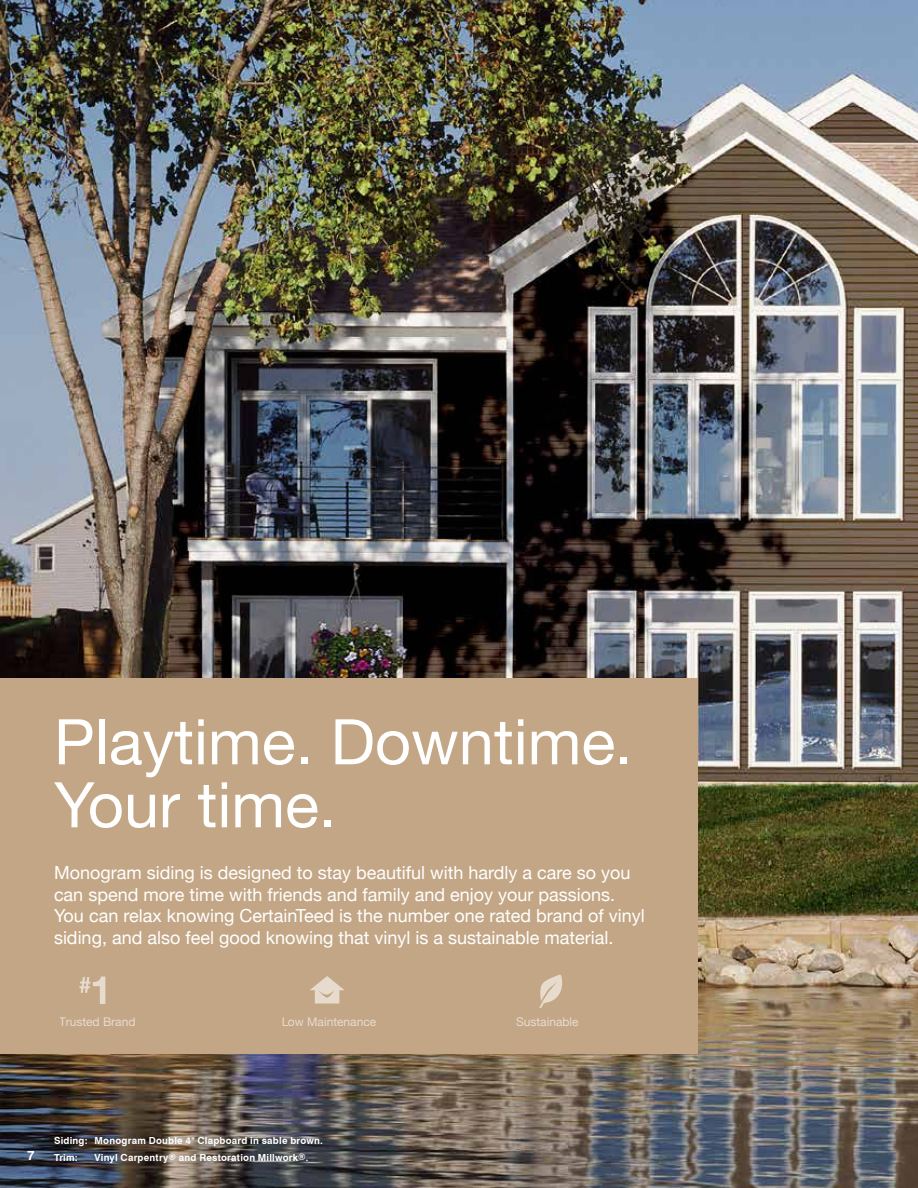
<style>
.page{position:relative;width:918px;height:1188px;background:#fff}
.page>*{position:absolute;margin:0;border:0;box-sizing:border-box;transform-origin:0 0}
.t1{font:63px/63px "Helvetica Neue";color:#fff}
.t2{font:18px/21.6px "Helvetica Neue";color:#fff}
.t3{font:700 13.5px "Swiss 721 BT";color:#fff}
.t4{font:12px "Helvetica Neue";color:#fff}
.t5{font:700 9.75px "Swiss 721 BT";letter-spacing:.02em;color:#fff}
.s1{font-size:9px}
</style>
<div class="page">
<img style="left:0;top:0;width:918px;height:1188px">
<div style="left:0;top:678px;width:697px;height:376px;background:#c3a685"></div>
<svg style="left:79px;top:977px;width:26px;height:27px"></svg>
<svg style="left:310px;top:976px;width:34px;height:28px"></svg>
<svg style="left:539px;top:974px;width:24px;height:34px"></svg>
<h1 class="t1" style="left:54px;top:714px;width:580px">Playtime. Downtime.<br>Your time.</h1>
<p class="t2" style="left:54px;top:863px;width:592px">Monogram siding is designed to stay beautiful with hardly a care so you can spend more time with friends and family and enjoy your passions.<br>You can relax knowing CertainTeed is the number one rated brand of vinyl siding, and also feel good knowing that vinyl is a sustainable material.</p>
<p class="t4" style="left:60px;top:1013px;width:77px">Trusted Brand</p>
<p class="t4" style="left:281px;top:1013px;width:97px">Low Maintenance</p>
<p class="t4" style="left:516px;top:1013px;width:64px">Sustainable</p>
<p class="t5" style="left:54px;top:1135px;width:271px">Siding: Monogram Double 4" Clapboard in sable brown.</p>
<p class="t3" style="left:27px;top:1147px;width:9px">7</p>
<p class="t5" style="left:54px;top:1152px;width:25px">Trim:</p>
<p class="t5" style="left:94px;top:1152px;width:215px">Vinyl Carpentry<sup>®</sup> and Restoration Millwork<sup>®</sup><span class="s1">.</span></p>
</div>
